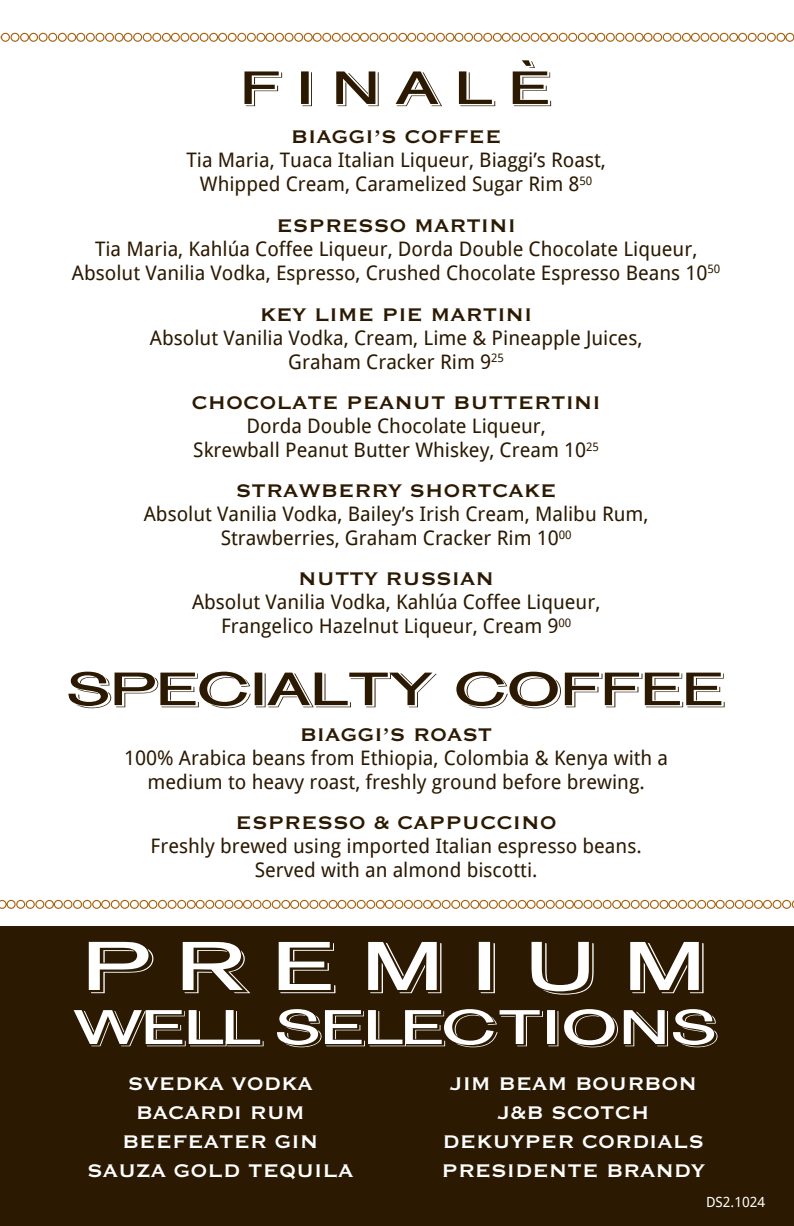
<style>
.page{position:relative;width:794px;height:1226px;background:#fff}
.page>*{position:absolute;margin:0;border:0;box-sizing:border-box;transform-origin:0 0}
.t1{font:68px "AG Old Face Shaded";letter-spacing:.25em;color:#fff;scale:1.5 1}
.t2{font:48px "AG Old Face Shaded";letter-spacing:-.025em;color:#fff;scale:1.5 1}
.t3{font:46px "AG Old Face Shaded";letter-spacing:-.025em;color:#2b1901;scale:1.5 1}
.t4{font:700 24px "Copperplate Gothic BT";color:#2b1901}
.t5{font:700 24px/28.8px "Copperplate Gothic BT";color:#fff;text-align:center}
.t6{font:20px/24px "Droid Sans";color:#2b1901;text-align:center}
.t7{font:14px "Droid Sans";color:#fff}
</style>
<div class="page">
<div style="left:0;top:925px;width:793px;height:300px;background:#2b1901"></div>
<svg style="left:0;top:33px;width:793px;height:9px"></svg>
<svg style="left:0;top:899px;width:793px;height:9px"></svg>
<h3 class="t3" style="left:240px;top:59px;width:209px">FINALÈ</h3>
<p class="t4" style="left:291px;top:124px;width:212px">BIAGGI’S COFFEE</p>
<p class="t6" style="left:186px;top:148px;width:421px">Tia Maria, Tuaca Italian Liqueur, Biaggi’s Roast,<br>Whipped Cream, Caramelized Sugar Rim 8<sup>50</sup></p>
<p class="t4" style="left:276px;top:213px;width:241px">ESPRESSO MARTINI</p>
<p class="t6" style="left:72px;top:236px;width:649px">Tia Maria, Kahlúa Coffee Liqueur, Dorda Double Chocolate Liqueur,<br>Absolut Vanilia Vodka, Espresso, Crushed Chocolate Espresso Beans 10<sup>50</sup></p>
<p class="t4" style="left:260px;top:301px;width:274px">KEY LIME PIE MARTINI</p>
<p class="t6" style="left:150px;top:325px;width:493px">Absolut Vanilia Vodka, Cream, Lime &amp; Pineapple Juices,<br>Graham Cracker Rim 9<sup>25</sup></p>
<p class="t4" style="left:191px;top:390px;width:410px">CHOCOLATE PEANUT BUTTERTINI</p>
<p class="t6" style="left:193px;top:413px;width:407px">Dorda Double Chocolate Liqueur,<br>Skrewball Peanut Butter Whiskey, Cream 10<sup>25</sup></p>
<p class="t4" style="left:236px;top:478px;width:322px">STRAWBERRY SHORTCAKE</p>
<p class="t6" style="left:144px;top:501px;width:506px">Absolut Vanilia Vodka, Bailey’s Irish Cream, Malibu Rum,<br>Strawberries, Graham Cracker Rim 10<sup>00</sup></p>
<p class="t4" style="left:298px;top:566px;width:197px">NUTTY RUSSIAN</p>
<p class="t6" style="left:192px;top:589px;width:409px">Absolut Vanilia Vodka, Kahlúa Coffee Liqueur,<br>Frangelico Hazelnut Liqueur, Cream 9<sup>00</sup></p>
<h3 class="t3" style="left:68px;top:660px;width:440px">SPECIALTY COFFEE</h3>
<p class="t4" style="left:300px;top:721px;width:194px">BIAGGI’S ROAST</p>
<p class="t6" style="left:124px;top:745px;width:545px">100% Arabica beans from Ethiopia, Colombia &amp; Kenya with a medium to heavy roast, freshly ground before brewing.</p>
<p class="t4" style="left:235px;top:810px;width:322px">ESPRESSO &amp; CAPPUCCINO</p>
<p class="t6" style="left:151px;top:833px;width:492px">Freshly brewed using imported Italian espresso beans.<br>Served with an almond biscotti.</p>
<h1 class="t1" style="left:83px;top:923px;width:419px">PREMIUM</h1>
<h2 class="t2" style="left:74px;top:997px;width:431px">WELL SELECTIONS</h2>
<p class="t5" style="left:87px;top:1068px;width:268px">SVEDKA VODKA<br>BACARDI RUM<br>BEEFEATER GIN<br>SAUZA GOLD TEQUILA</p>
<p class="t5" style="left:441px;top:1068px;width:265px">JIM BEAM BOURBON<br>J&amp;B SCOTCH<br>DEKUYPER CORDIALS<br>PRESIDENTE BRANDY</p>
<p class="t7" style="left:705px;top:1191px;width:61px">DS2.1024</p>
</div>
